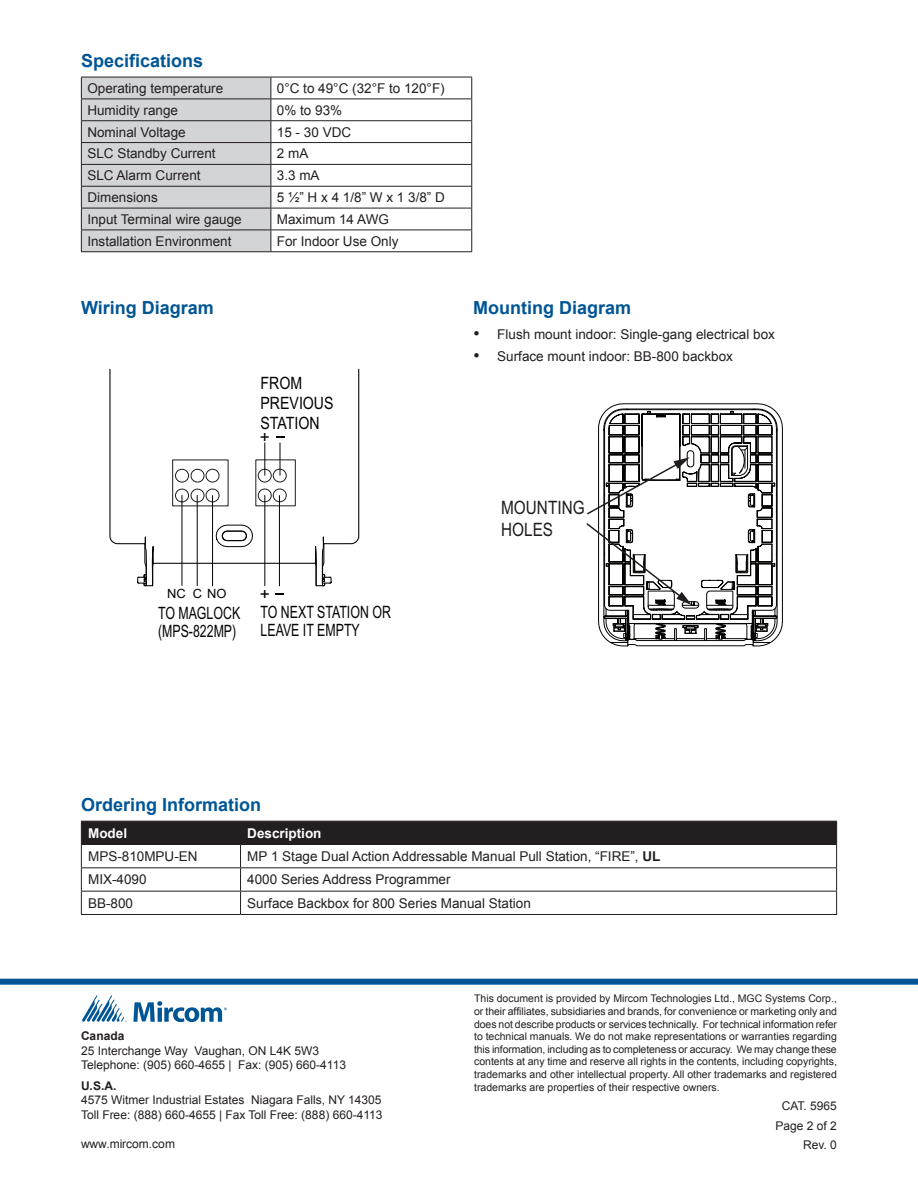
<style>
.page{position:relative;width:918px;height:1188px;background:#fff}
.page>*{position:absolute;margin:0;border:0;box-sizing:border-box;transform-origin:0 0}
.t1{font:18.45px/22.2px "Arial Narrow";color:#211d1e}
.ParaStyle01-Leading_Auto__Align_Left{font:700 18px "Arial";color:#005595}
.t2{font:16.95px/17.9px "Arial Narrow";color:#040503;scale:.89 1}
.t3{font:16.95px/20.4px "Arial Narrow";color:#040503}
.t4{font:16.95px "Arial";color:#040503}
.t5{font:13.5px "Arial";color:#231f20}
.heading_2{font:700 13.5px "Arial";color:#fff}
.t6{font:12.75px "Arial";color:#040503}
.ParaStyle01-Leading_Auto__Align_Left-2{font:12px/19.5px "Arial";color:#231f20;text-align:right}
.ParaStyle01-Leading_Auto__Align_Left-3{font:700 12px "Arial";color:#231f20}
.ParaStyle12-Leading_20_9_pts__Align_Just{font:12px "Arial";color:#231f20}
.t7{font:10.5px/12.6px "Arial";color:#231f20;text-align:justify}
.s1{font-family:"Arial"}
.s2{font-weight:700}
</style>
<div class="page">
<hr style="left:81px;top:914px;width:160px;height:1px;background:#231f20">
<hr style="left:241px;top:914px;width:596px;height:1px;background:#231f20">
<svg style="left:81px;top:821px;width:756px;height:93px"></svg>
<div style="left:0;top:979px;width:918px;height:6px;background:#005595"></div>
<svg style="left:82px;top:995px;width:44px;height:27px"></svg>
<svg style="left:133px;top:1001px;width:94px;height:21px"></svg>
<hr style="left:271px;top:77px;width:201px;height:1px;background:#231f20">
<hr style="left:271px;top:99px;width:201px;height:1px;background:#231f20">
<hr style="left:271px;top:120px;width:201px;height:1px;background:#231f20">
<hr style="left:271px;top:142px;width:201px;height:1px;background:#231f20">
<hr style="left:271px;top:164px;width:201px;height:1px;background:#231f20">
<hr style="left:271px;top:186px;width:201px;height:1px;background:#231f20">
<hr style="left:271px;top:208px;width:201px;height:1px;background:#231f20">
<hr style="left:271px;top:230px;width:201px;height:1px;background:#231f20">
<svg style="left:471px;top:77px;width:1px;height:174px"></svg>
<hr style="left:271px;top:251px;width:201px;height:1px;background:#231f20">
<svg style="left:81px;top:77px;width:191px;height:175px;background:#c9cacc"></svg>
<hr style="left:81px;top:251px;width:190px;height:1px;background:#231f20">
<svg style="left:109px;top:368px;width:251px;height:216px"></svg>
<svg style="left:255px;top:459px;width:41px;height:47px"></svg>
<svg style="left:175px;top:469px;width:45px;height:33px"></svg>
<hr style="left:212px;top:496px;width:1px;height:90px;background:#040503">
<hr style="left:197px;top:495px;width:1px;height:91px;background:#040503">
<hr style="left:265px;top:443px;width:1px;height:32px;background:#040503">
<hr style="left:279px;top:496px;width:1px;height:90px;background:#040503">
<hr style="left:280px;top:443px;width:1px;height:32px;background:#040503">
<hr style="left:264px;top:495px;width:1px;height:91px;background:#040503">
<hr style="left:182px;top:495px;width:1px;height:90px;background:#040503">
<svg style="left:276px;top:436px;width:8px;height:2px"></svg>
<svg style="left:137px;top:525px;width:194px;height:70px"></svg>
<svg style="left:609px;top:403px;width:174px;height:228px"></svg>
<svg style="left:586px;top:408px;width:195px;height:239px"></svg>
<p class="ParaStyle01-Leading_Auto__Align_Left" style="left:81px;top:49px;width:124px">Specifications</p>
<p class="t5" style="left:87px;top:79px;width:137px">Operating temperature</p>
<p class="t5" style="left:277px;top:79px;width:169px">0°C to 49°C (32°F to 120°F)</p>
<p class="t5" style="left:87px;top:101px;width:92px">Humidity range</p>
<p class="t5" style="left:277px;top:101px;width:67px">0% to 93%</p>
<p class="t5" style="left:87px;top:123px;width:100px">Nominal Voltage</p>
<p class="t5" style="left:277px;top:123px;width:76px">15 - 30 VDC</p>
<p class="t5" style="left:87px;top:145px;width:130px">SLC Standby Current</p>
<p class="t5" style="left:277px;top:145px;width:33px">2 mA</p>
<p class="t5" style="left:87px;top:167px;width:115px">SLC Alarm Current</p>
<p class="t5" style="left:277px;top:167px;width:44px">3.3 mA</p>
<p class="t5" style="left:87px;top:188px;width:72px">Dimensions</p>
<p class="t5" style="left:277px;top:188px;width:170px">5 ½” H x 4 1/8” W x 1 3/8” D</p>
<p class="t5" style="left:87px;top:210px;width:156px">Input Terminal wire gauge</p>
<p class="t5" style="left:277px;top:210px;width:114px">Maximum 14 AWG</p>
<p class="t5" style="left:87px;top:232px;width:146px">Installation Environment</p>
<p class="t5" style="left:277px;top:232px;width:123px">For Indoor Use Only</p>
<p class="ParaStyle01-Leading_Auto__Align_Left" style="left:81px;top:296px;width:134px">Wiring Diagram</p>
<p class="ParaStyle01-Leading_Auto__Align_Left" style="left:473px;top:296px;width:160px">Mounting Diagram</p>
<p class="t5" style="left:473px;top:326px;width:303px">• Flush mount indoor: Single-gang electrical box</p>
<p class="t5" style="left:473px;top:347px;width:261px">• Surface mount indoor: BB-800 backbox</p>
<p class="t3" style="left:261px;top:372px;width:75px">FROM<br>PREVIOUS<br>STATION</p>
<p class="t3" style="left:286px;top:417px;width:43px">FROM</p>
<p class="t4" style="left:260px;top:426px;width:12px">+</p>
<p class="t6" style="left:193px;top:585px;width:35px">C NO</p>
<p class="t6" style="left:167px;top:585px;width:20px">NC</p>
<p class="t2" style="left:260px;top:584px;width:149px"><span class="s1">+<br></span>TO NEXT STATION OR<br>LEAVE IT EMPTY</p>
<p class="t2" style="left:158px;top:604px;width:94px">TO MAGLOCK (MPS-822MP)</p>
<p class="t6" style="left:219px;top:631px;width:35px">C NO</p>
<p class="t6" style="left:193px;top:631px;width:20px">NC</p>
<p class="t4" style="left:286px;top:628px;width:12px">+</p>
<p class="t1" style="left:501px;top:496px;width:85px">MOUNTING<br>HOLES</p>
<p class="ParaStyle01-Leading_Auto__Align_Left" style="left:81px;top:793px;width:182px">Ordering Information</p>
<p class="heading_2" style="left:88px;top:824px;width:41px">Model</p>
<p class="heading_2" style="left:247px;top:824px;width:76px">Description</p>
<p class="t5" style="left:88px;top:848px;width:111px">MPS-810MPU-EN</p>
<p class="t5" style="left:247px;top:848px;width:415px">MP 1 Stage Dual Action Addressable Manual Pull Station, “FIRE”, <span class="s2">UL</span></p>
<p class="t5" style="left:88px;top:871px;width:60px">MIX-4090</p>
<p class="t5" style="left:247px;top:871px;width:205px">4000 Series Address Programmer</p>
<p class="t5" style="left:88px;top:894px;width:47px">BB-800</p>
<p class="t5" style="left:247px;top:894px;width:285px">Surface Backbox for 800 Series Manual Station</p>
<p class="ParaStyle01-Leading_Auto__Align_Left-3" style="left:81px;top:1028px;width:45px">Canada</p>
<p class="ParaStyle01-Leading_Auto__Align_Left-2" style="left:81px;top:1041px;width:240px">25 Interchange Way Vaughan, ON L4K 5W3</p>
<p class="ParaStyle01-Leading_Auto__Align_Left-2" style="left:81px;top:1055px;width:267px">Telephone: (905) 660-4655 | Fax: (905) 660-4113</p>
<p class="ParaStyle01-Leading_Auto__Align_Left-3" style="left:81px;top:1078px;width:37px">U.S.A.</p>
<p class="ParaStyle01-Leading_Auto__Align_Left-2" style="left:81px;top:1091px;width:302px">4575 Witmer Industrial Estates Niagara Falls, NY 14305</p>
<p class="ParaStyle01-Leading_Auto__Align_Left-2" style="left:81px;top:1105px;width:303px">Toll Free: (888) 660-4655 | Fax Toll Free: (888) 660-4113</p>
<p class="ParaStyle01-Leading_Auto__Align_Left-2" style="left:81px;top:1134px;width:95px">www.mircom.com</p>
<p class="t7" style="left:474px;top:993px;width:364px">This document is provided by Mircom Technologies Ltd., MGC Systems Corp., or their affiliates, subsidiaries and brands, for convenience or marketing only and does not describe products or services technically. For technical information refer to technical manuals. We do not make representations or warranties regarding this information, including as to completeness or accuracy. We may change these contents at any time and reserve all rights in the contents, including copyrights, trademarks and other intellectual property. All other trademarks and registered trademarks are properties of their respective owners.</p>
<p class="ParaStyle12-Leading_20_9_pts__Align_Just" style="left:782px;top:1098px;width:57px">CAT. 5965</p>
<p class="ParaStyle01-Leading_Auto__Align_Left-2" style="left:776px;top:1116px;width:63px">Page 2 of 2<br>Rev. 0</p>
</div>
